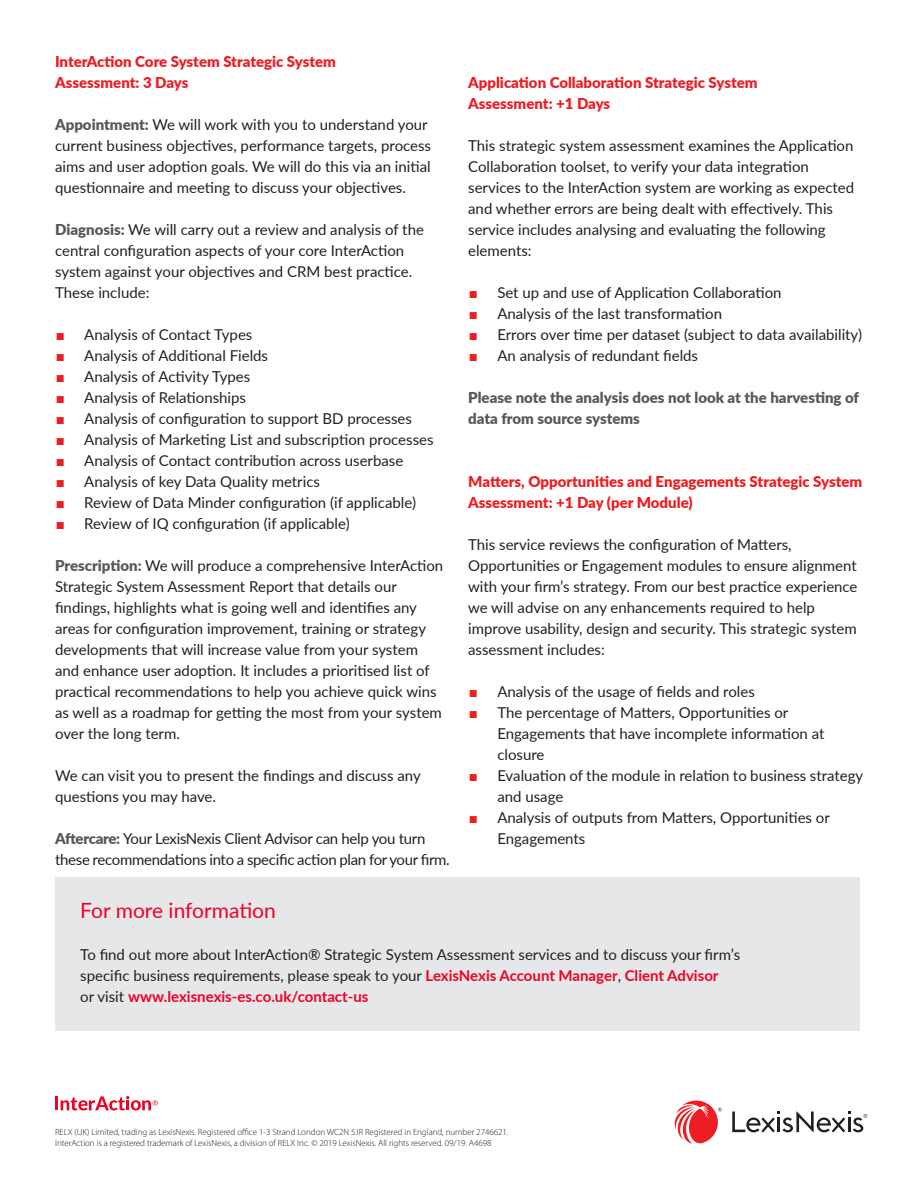
<style>
.page{position:relative;width:918px;height:1188px;background:#fff}
.page>*{position:absolute;margin:0;border:0;box-sizing:border-box;transform-origin:0 0}
.t1{font:21px "Lato";color:#ef0027}
.t2{font:15px/21px "Lato";color:#231f20}
.t3{font:900 15px/21px "Lato";color:#ee1d23}
.t4{font:15px/21px "Lato";letter-spacing:-.02em;color:#231f20}
.t5{font:900 15px/21px "Lato";color:#57585a}
.t6{font:300 9px/10.8px "Myriad Pro";letter-spacing:-.005em;color:#231f20}
.s1{font-weight:900;color:#57585a}
.s2{font-family:"Arial";color:#ee1d23}
.s3{font-weight:700;color:#ef0027}
</style>
<div class="page">
<svg style="left:732px;top:1112px;width:135px;height:20px"></svg>
<svg style="left:674px;top:1100px;width:48px;height:44px"></svg>
<div style="left:55px;top:877px;width:805px;height:154px;background:#e6e7e9"></div>
<hr style="left:55px;top:1096px;width:3px;height:14px;background:#ef0027">
<svg style="left:61px;top:1096px;width:97px;height:15px"></svg>
<p class="t3" style="left:55px;top:51px;width:282px">InterAction Core System Strategic System<br>Assessment: 3 Days</p>
<p class="t2" style="left:55px;top:114px;width:378px"><span class="s1">Appointment:</span> We will work with you to understand your current business objectives, performance targets, process aims and user adoption goals. We will do this via an initial questionnaire and meeting to discuss your objectives.</p>
<p class="t2" style="left:55px;top:219px;width:370px"><span class="s1">Diagnosis:</span> We will carry out a review and analysis of the central configuration aspects of your core InterAction system against your objectives and CRM best practice.<br>These include:</p>
<p class="t2" style="left:56px;top:324px;width:198px"><span class="s2">■</span> Analysis of Contact Types</p>
<p class="t2" style="left:56px;top:345px;width:214px"><span class="s2">■</span> Analysis of Additional Fields</p>
<p class="t2" style="left:56px;top:366px;width:196px"><span class="s2">■</span> Analysis of Activity Types</p>
<p class="t2" style="left:56px;top:387px;width:192px"><span class="s2">■</span> Analysis of Relationships</p>
<p class="t2" style="left:56px;top:408px;width:358px"><span class="s2">■</span> Analysis of configuration to support BD processes</p>
<p class="t2" style="left:56px;top:429px;width:379px"><span class="s2">■</span> Analysis of Marketing List and subscription processes</p>
<p class="t2" style="left:56px;top:450px;width:349px"><span class="s2">■</span> Analysis of Contact contribution across userbase</p>
<p class="t2" style="left:56px;top:471px;width:266px"><span class="s2">■</span> Analysis of key Data Quality metrics</p>
<p class="t2" style="left:56px;top:492px;width:362px"><span class="s2">■</span> Review of Data Minder configuration (if applicable)</p>
<p class="t2" style="left:56px;top:513px;width:296px"><span class="s2">■</span> Review of IQ configuration (if applicable)</p>
<p class="t2" style="left:55px;top:555px;width:390px"><span class="s1">Prescription:</span> We will produce a comprehensive InterAction Strategic System Assessment Report that details our findings, highlights what is going well and identifies any areas for configuration improvement, training or strategy developments that will increase value from your system and enhance user adoption. It includes a prioritised list of practical recommendations to help you achieve quick wins as well as a roadmap for getting the most from your system over the long term.</p>
<p class="t2" style="left:55px;top:765px;width:367px">We can visit you to present the findings and discuss any questions you may have.</p>
<p class="t4" style="left:55px;top:828px;width:396px"><span class="s1">Aftercare:</span> Your LexisNexis Client Advisor can help you turn these recommendations into a specific action plan for your firm.</p>
<p class="t3" style="left:468px;top:72px;width:291px">Application Collaboration Strategic System<br>Assessment: +1 Days</p>
<p class="t2" style="left:468px;top:135px;width:388px">This strategic system assessment examines the Application Collaboration toolset, to verify your data integration services to the InterAction system are working as expected and whether errors are being dealt with effectively. This service includes analysing and evaluating the following elements:</p>
<p class="t2" style="left:469px;top:282px;width:314px"><span class="s2">■</span> Set up and use of Application Collaboration</p>
<p class="t2" style="left:469px;top:303px;width:255px"><span class="s2">■</span> Analysis of the last transformation</p>
<p class="t2" style="left:469px;top:324px;width:395px"><span class="s2">■</span> Errors over time per dataset (subject to data availability)</p>
<p class="t2" style="left:469px;top:345px;width:231px"><span class="s2">■</span> An analysis of redundant fields</p>
<p class="t5" style="left:468px;top:387px;width:392px">Please note the analysis does not look at the harvesting of data from source systems</p>
<p class="t3" style="left:468px;top:471px;width:396px">Matters, Opportunities and Engagements Strategic System<br>Assessment: +1 Day (per Module)</p>
<p class="t2" style="left:468px;top:534px;width:391px">This service reviews the configuration of Matters, Opportunities or Engagement modules to ensure alignment with your firm’s strategy. From our best practice experience we will advise on any enhancements required to help improve usability, design and security. This strategic system assessment includes:</p>
<p class="t2" style="left:469px;top:681px;width:288px"><span class="s2">■</span> Analysis of the usage of fields and roles</p>
<p class="t2" style="left:497px;top:702px;width:329px;text-indent:-28px"><span class="s2">■</span> The percentage of Matters, Opportunities or<br>Engagements that have incomplete information at closure</p>
<p class="t2" style="left:497px;top:765px;width:367px;text-indent:-28px"><span class="s2">■</span> Evaluation of the module in relation to business strategy and usage</p>
<p class="t2" style="left:497px;top:807px;width:334px;text-indent:-28px"><span class="s2">■</span> Analysis of outputs from Matters, Opportunities or<br>Engagements</p>
<p class="t1" style="left:80px;top:895px;width:197px">For more information</p>
<p class="t2" style="left:80px;top:943px;width:661px">To find out more about InterAction® Strategic System Assessment services and to discuss your firm’s specific business requirements, please speak to your <span class="s3">LexisNexis Account Manager</span>, <span class="s3">Client Advisor<br></span>or visit <span class="s3">www.lexisnexis-es.co.uk/contact-us</span></p>
<p class="t6" style="left:55px;top:1127px;width:455px">RELX (UK) Limited, trading as LexisNexis. Registered office 1-3 Strand London WC2N 5JR Registered in England, number 2746621.<br>InterAction is a registered trademark of LexisNexis, a division of RELX Inc. © 2019 LexisNexis. All rights reserved. 09/19. A4698</p>
</div>
